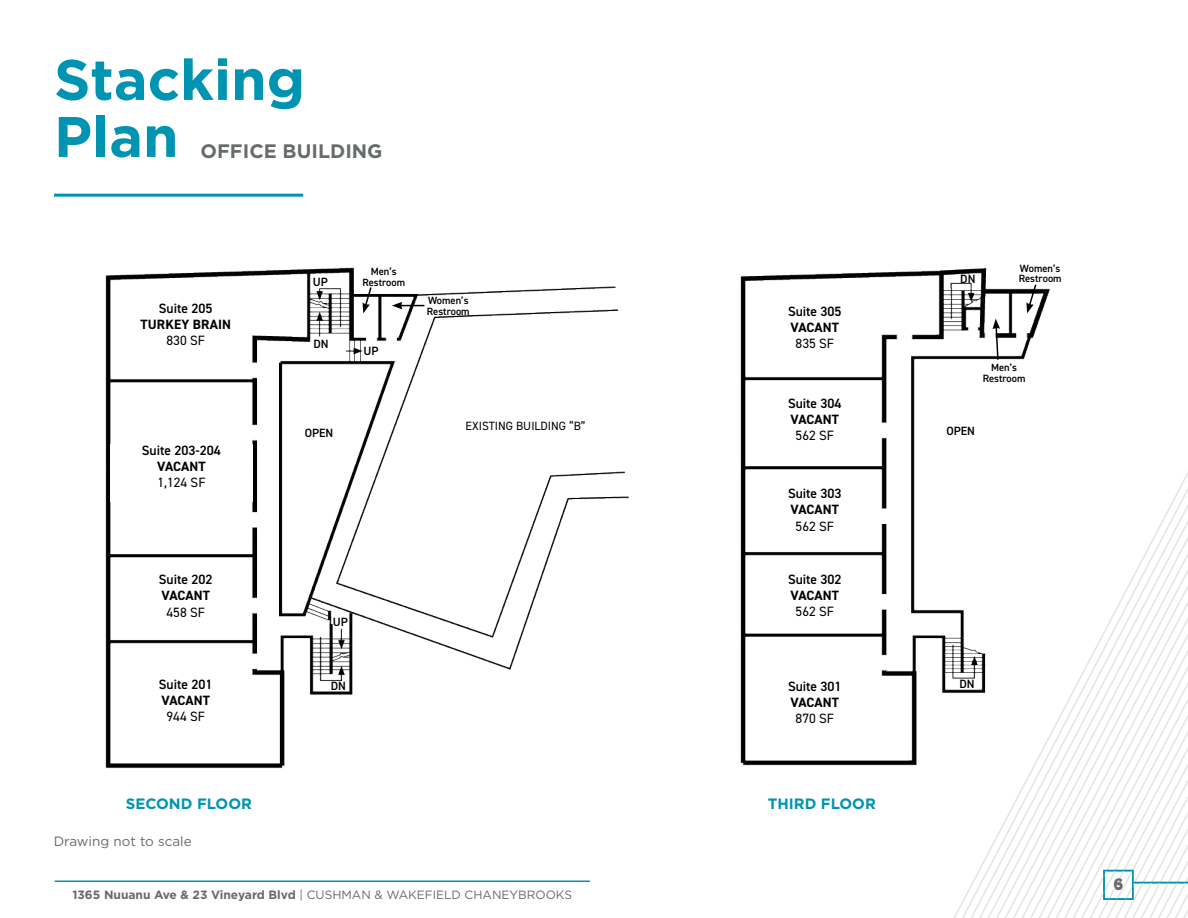
<style>
.page{position:relative;width:1188px;height:918px;background:#fff}
.page>*{position:absolute;margin:0;border:0;box-sizing:border-box;transform-origin:0 0}
.t1{font:700 57px/57px "Gotham";color:#0093b2}
.t2{font:700 19.5px "Gotham";color:#686b6b}
.t3{font:700 15px "Gotham";color:#0093b2}
.t4{font:700 15px "Gotham";color:#696969}
.t5{font:600 13.5px "DIN2014";color:#000}
.t6{font:700 13.5px "DIN2014";letter-spacing:.01em;color:#000}
.t7{font:13.5px "DIN2014";color:#000}
.t8{font:13.5px "Gotham";color:#696969}
.t9{font:12px "Gotham";color:#696969}
.t10{font:600 12px "DIN2014";color:#000}
.t11{font:12px "DIN2014";color:#000}
.t12{font:600 10.5px/10.5px "DIN2014";color:#000}
.s1{font-weight:700}
</style>
<div class="page">
<hr style="left:55px;top:880px;width:535px;height:2px;background:#0093b2">
<svg style="left:959px;top:792px;width:85px;height:126px"></svg>
<svg style="left:1044px;top:792px;width:51px;height:126px"></svg>
<svg style="left:1095px;top:472px;width:93px;height:446px"></svg>
<hr style="left:54px;top:194px;width:249px;height:3px;background:#0093b2">
<img style="left:57px;top:193px;width:1048px;height:599px">
<div style="left:110px;top:444px;width:143px;height:58px;background:#fff"></div>
<svg style="left:1026px;top:283px;width:12px;height:30px"></svg>
<svg style="left:992px;top:319px;width:8px;height:42px"></svg>
<svg style="left:363px;top:286px;width:10px;height:27px"></svg>
<svg style="left:392px;top:302px;width:32px;height:7px"></svg>
<hr style="left:1134px;top:882px;width:54px;height:1px;background:#0093b2">
<div style="left:1103px;top:870px;width:31px;height:30px;border:2px solid #0093b2"></div>
<h1 class="t1" style="left:54px;top:51px;width:253px">Stacking<br>Plan</h1>
<h2 class="t2" style="left:201px;top:138px;width:183px">OFFICE BUILDING</h2>
<p class="t5" style="left:159px;top:299px;width:55px">Suite 205</p>
<p class="t6" style="left:140px;top:315px;width:92px">TURKEY BRAIN</p>
<p class="t7" style="left:167px;top:332px;width:40px">830 SF</p>
<p class="t10" style="left:313px;top:274px;width:17px">UP</p>
<p class="t10" style="left:313px;top:336px;width:17px">DN</p>
<p class="t12" style="left:362px;top:266px;width:44px;text-align:center">Men’s<br>Restroom</p>
<p class="t10" style="left:363px;top:343px;width:17px">UP</p>
<p class="t12" style="left:427px;top:295px;width:44px">Women’s<br>Restroom</p>
<p class="t5" style="left:788px;top:302px;width:55px">Suite 305</p>
<p class="t6" style="left:791px;top:319px;width:50px">VACANT</p>
<p class="t7" style="left:796px;top:335px;width:40px">835 SF</p>
<p class="t10" style="left:960px;top:271px;width:17px">DN</p>
<p class="t12" style="left:1019px;top:263px;width:44px">Women’s<br>Restroom</p>
<p class="t12" style="left:983px;top:362px;width:44px;text-align:center">Men’s<br>Restroom</p>
<p class="t5" style="left:142px;top:441px;width:81px">Suite 203-204</p>
<p class="t6" style="left:157px;top:458px;width:50px">VACANT</p>
<p class="t7" style="left:157px;top:474px;width:50px">1,124 SF</p>
<p class="t5" style="left:159px;top:571px;width:55px">Suite 202</p>
<p class="t6" style="left:162px;top:587px;width:50px">VACANT</p>
<p class="t7" style="left:167px;top:603px;width:40px">458 SF</p>
<p class="t5" style="left:159px;top:675px;width:55px">Suite 201</p>
<p class="t6" style="left:162px;top:691px;width:50px">VACANT</p>
<p class="t7" style="left:167px;top:708px;width:40px">944 SF</p>
<p class="t5" style="left:788px;top:394px;width:55px">Suite 304</p>
<p class="t6" style="left:791px;top:411px;width:50px">VACANT</p>
<p class="t7" style="left:796px;top:427px;width:40px">562 SF</p>
<p class="t11" style="left:466px;top:418px;width:121px">EXISTING BUILDING “B”</p>
<p class="t10" style="left:305px;top:425px;width:30px">OPEN</p>
<p class="t10" style="left:946px;top:423px;width:30px">OPEN</p>
<p class="t10" style="left:333px;top:614px;width:17px">UP</p>
<p class="t10" style="left:331px;top:678px;width:17px">DN</p>
<p class="t5" style="left:788px;top:485px;width:55px">Suite 303</p>
<p class="t6" style="left:791px;top:501px;width:50px">VACANT</p>
<p class="t7" style="left:796px;top:517px;width:40px">562 SF</p>
<p class="t5" style="left:788px;top:570px;width:55px">Suite 302</p>
<p class="t6" style="left:791px;top:586px;width:50px">VACANT</p>
<p class="t7" style="left:796px;top:603px;width:40px">562 SF</p>
<p class="t5" style="left:788px;top:677px;width:55px">Suite 301</p>
<p class="t6" style="left:791px;top:693px;width:50px">VACANT</p>
<p class="t7" style="left:796px;top:710px;width:40px">870 SF</p>
<p class="t10" style="left:959px;top:676px;width:17px">DN</p>
<p class="t3" style="left:126px;top:794px;width:128px">SECOND FLOOR</p>
<p class="t3" style="left:768px;top:794px;width:110px">THIRD FLOOR</p>
<p class="t8" style="left:54px;top:833px;width:140px">Drawing not to scale</p>
<p class="t9" style="left:72px;top:887px;width:501px"><span class="s1">1365 Nuuanu Ave &amp; 23 Vineyard Blvd</span> | CUSHMAN &amp; WAKEFIELD CHANEYBROOKS</p>
<p class="t4" style="left:1113px;top:874px;width:11px">6</p>
</div>
